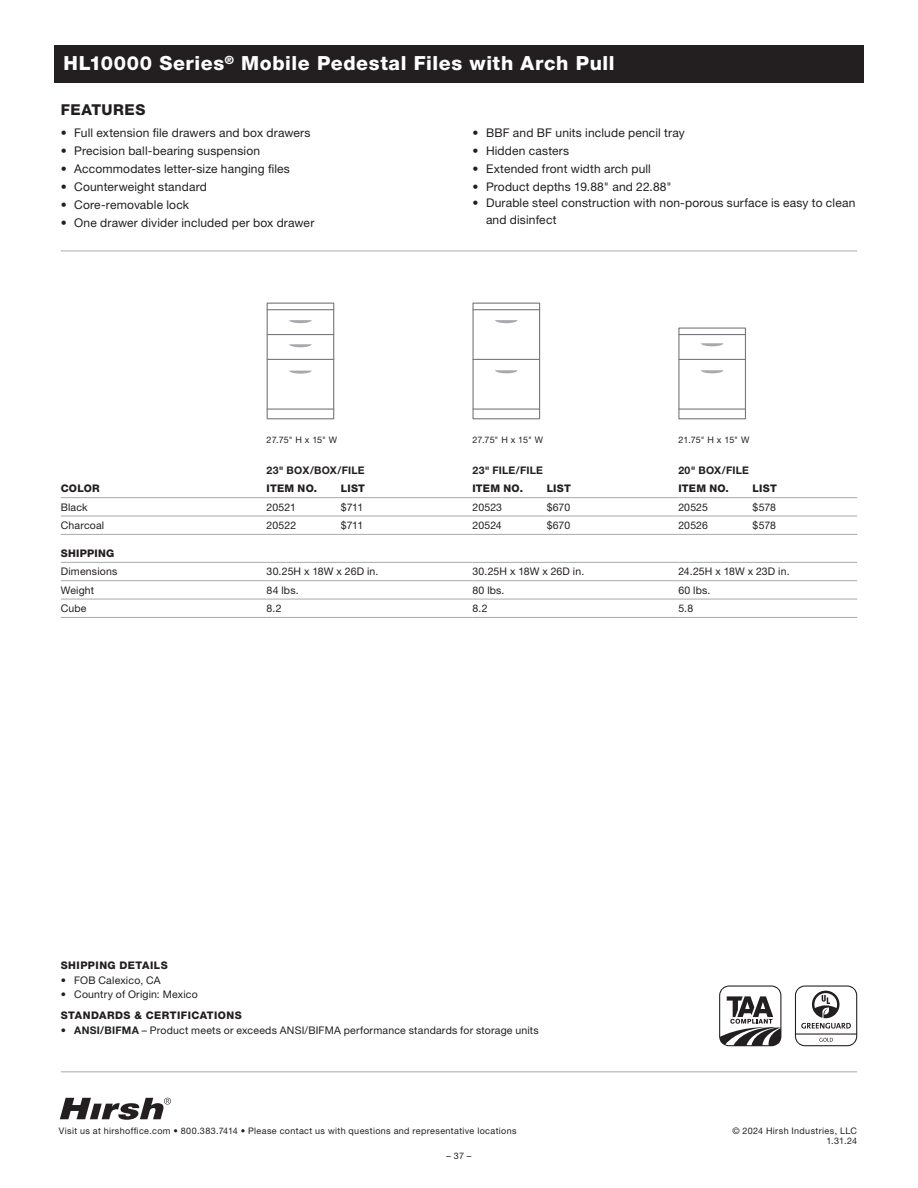
<style>
.page{position:relative;width:918px;height:1188px;background:#fff}
.page>*{position:absolute;margin:0;border:0;box-sizing:border-box;transform-origin:0 0}
.t1{font:800 19.5px "Helvetica Neue LT Std";letter-spacing:.03em;color:#fff}
.t2{font:800 15px "Helvetica Neue LT Std";letter-spacing:.035em;color:#231f20}
.t3{font:12px/16.5px "Helvetica Neue LT Std";letter-spacing:.015em;color:#231f20}
.t4{font:10.5px "Helvetica Neue LT Std";letter-spacing:.015em;color:#231f20}
.t5{font:800 10.5px "Helvetica Neue LT Std";letter-spacing:.03em;color:#231f20}
.t6{font:700 10.5px "Helvetica Neue LT Std";letter-spacing:.015em;color:#231f20}
.t7{font:9px/9.6px "Helvetica Neue LT Std";letter-spacing:.04em;color:#231f20;text-align:right}
.s1{font-weight:700}
</style>
<div class="page">
<svg style="left:60px;top:1098px;width:111px;height:22px"></svg>
<div style="left:54px;top:45px;width:810px;height:38px;background:#231f20"></div>
<hr style="left:61px;top:251px;width:796px;height:1px;background:#a8a9ad">
<hr style="left:61px;top:1071px;width:796px;height:1px;background:#a8a9ad">
<hr style="left:61px;top:497px;width:206px;height:1px;background:#a8a9ad">
<hr style="left:267px;top:497px;width:74px;height:1px;background:#a8a9ad">
<hr style="left:341px;top:497px;width:131px;height:1px;background:#a8a9ad">
<hr style="left:472px;top:497px;width:75px;height:1px;background:#a8a9ad">
<hr style="left:547px;top:497px;width:131px;height:1px;background:#a8a9ad">
<hr style="left:678px;top:497px;width:75px;height:1px;background:#a8a9ad">
<hr style="left:753px;top:497px;width:104px;height:1px;background:#a8a9ad">
<hr style="left:61px;top:516px;width:206px;height:1px;background:#a8a9ad">
<hr style="left:61px;top:534px;width:206px;height:1px;background:#a8a9ad">
<hr style="left:267px;top:516px;width:74px;height:1px;background:#a8a9ad">
<hr style="left:267px;top:534px;width:74px;height:1px;background:#a8a9ad">
<hr style="left:341px;top:516px;width:131px;height:1px;background:#a8a9ad">
<hr style="left:341px;top:534px;width:131px;height:1px;background:#a8a9ad">
<hr style="left:472px;top:516px;width:75px;height:1px;background:#a8a9ad">
<hr style="left:547px;top:516px;width:131px;height:1px;background:#a8a9ad">
<hr style="left:678px;top:516px;width:75px;height:1px;background:#a8a9ad">
<hr style="left:472px;top:534px;width:75px;height:1px;background:#a8a9ad">
<hr style="left:547px;top:534px;width:131px;height:1px;background:#a8a9ad">
<hr style="left:678px;top:534px;width:75px;height:1px;background:#a8a9ad">
<hr style="left:753px;top:516px;width:104px;height:1px;background:#a8a9ad">
<hr style="left:753px;top:534px;width:104px;height:1px;background:#a8a9ad">
<hr style="left:61px;top:562px;width:206px;height:1px;background:#a8a9ad">
<hr style="left:267px;top:562px;width:205px;height:1px;background:#a8a9ad">
<hr style="left:472px;top:562px;width:206px;height:1px;background:#a8a9ad">
<hr style="left:678px;top:562px;width:179px;height:1px;background:#a8a9ad">
<hr style="left:61px;top:580px;width:206px;height:1px;background:#a8a9ad">
<hr style="left:61px;top:599px;width:206px;height:1px;background:#a8a9ad">
<hr style="left:61px;top:617px;width:206px;height:1px;background:#a8a9ad">
<hr style="left:267px;top:580px;width:205px;height:1px;background:#a8a9ad">
<hr style="left:267px;top:599px;width:205px;height:1px;background:#a8a9ad">
<hr style="left:267px;top:617px;width:205px;height:1px;background:#a8a9ad">
<hr style="left:472px;top:580px;width:206px;height:1px;background:#a8a9ad">
<hr style="left:472px;top:599px;width:206px;height:1px;background:#a8a9ad">
<hr style="left:472px;top:617px;width:206px;height:1px;background:#a8a9ad">
<hr style="left:678px;top:580px;width:179px;height:1px;background:#a8a9ad">
<hr style="left:678px;top:599px;width:179px;height:1px;background:#a8a9ad">
<hr style="left:678px;top:617px;width:179px;height:1px;background:#a8a9ad">
<div style="left:472px;top:303px;width:68px;height:116px;border:1px solid #76787b"></div>
<hr style="left:473px;top:409px;width:67px;height:1px;background:#76787b">
<hr style="left:473px;top:359px;width:67px;height:1px;background:#76787b">
<hr style="left:473px;top:309px;width:67px;height:1px;background:#76787b">
<div style="left:267px;top:303px;width:67px;height:116px;border:1px solid #76787b"></div>
<hr style="left:267px;top:409px;width:67px;height:1px;background:#76787b">
<hr style="left:267px;top:359px;width:67px;height:1px;background:#76787b">
<hr style="left:267px;top:309px;width:67px;height:1px;background:#76787b">
<hr style="left:267px;top:334px;width:67px;height:1px;background:#76787b">
<svg style="left:289px;top:320px;width:23px;height:3px"></svg>
<svg style="left:495px;top:320px;width:23px;height:3px"></svg>
<svg style="left:495px;top:370px;width:23px;height:3px"></svg>
<div style="left:678px;top:328px;width:68px;height:91px;border:1px solid #76787b"></div>
<hr style="left:679px;top:409px;width:66px;height:1px;background:#76787b">
<hr style="left:679px;top:334px;width:66px;height:1px;background:#76787b">
<hr style="left:679px;top:359px;width:66px;height:1px;background:#76787b">
<svg style="left:701px;top:343px;width:22px;height:3px"></svg>
<svg style="left:701px;top:370px;width:22px;height:3px"></svg>
<svg style="left:289px;top:344px;width:23px;height:3px"></svg>
<svg style="left:289px;top:371px;width:23px;height:3px"></svg>
<svg style="left:795px;top:986px;width:62px;height:60px"></svg>
<svg style="left:719px;top:985px;width:62px;height:61px"></svg>
<p class="t1" style="left:64px;top:52px;width:553px">HL10000 Series<sup>®</sup> Mobile Pedestal Files with Arch Pull</p>
<p class="t2" style="left:61px;top:101px;width:86px">FEATURES</p>
<p class="t3" style="left:61px;top:124px;width:251px">• Full extension file drawers and box drawers</p>
<p class="t3" style="left:61px;top:142px;width:201px">• Precision ball-bearing suspension</p>
<p class="t3" style="left:61px;top:160px;width:231px">• Accommodates letter-size hanging files</p>
<p class="t3" style="left:61px;top:178px;width:148px">• Counterweight standard</p>
<p class="t3" style="left:61px;top:196px;width:130px">• Core-removable lock</p>
<p class="t3" style="left:61px;top:214px;width:255px">• One drawer divider included per box drawer</p>
<p class="t3" style="left:472px;top:124px;width:214px">• BBF and BF units include pencil tray</p>
<p class="t3" style="left:472px;top:142px;width:98px">• Hidden casters</p>
<p class="t3" style="left:472px;top:160px;width:180px">• Extended front width arch pull</p>
<p class="t3" style="left:472px;top:178px;width:201px">• Product depths 19.88" and 22.88"</p>
<p class="t3" style="left:486px;top:195px;width:371px;text-indent:-14px">• Durable steel construction with non-porous surface is easy to clean and disinfect</p>
<p class="t7" style="left:267px;top:435px;width:72px">27.75" H x 15" W</p>
<p class="t7" style="left:472px;top:435px;width:72px">27.75" H x 15" W</p>
<p class="t7" style="left:678px;top:435px;width:72px">21.75" H x 15" W</p>
<p class="t6" style="left:267px;top:464px;width:99px">23" BOX/BOX/FILE</p>
<p class="t6" style="left:472px;top:464px;width:72px">23" FILE/FILE</p>
<p class="t6" style="left:678px;top:464px;width:72px">20" BOX/FILE</p>
<p class="t5" style="left:61px;top:482px;width:41px">COLOR</p>
<p class="t5" style="left:267px;top:482px;width:52px">ITEM NO.</p>
<p class="t5" style="left:341px;top:482px;width:26px">LIST</p>
<p class="t5" style="left:472px;top:482px;width:52px">ITEM NO.</p>
<p class="t5" style="left:547px;top:482px;width:26px">LIST</p>
<p class="t5" style="left:678px;top:482px;width:52px">ITEM NO.</p>
<p class="t5" style="left:753px;top:482px;width:26px">LIST</p>
<p class="t4" style="left:61px;top:501px;width:28px">Black</p>
<p class="t4" style="left:267px;top:501px;width:31px">20521</p>
<p class="t4" style="left:341px;top:501px;width:24px">$711</p>
<p class="t4" style="left:472px;top:501px;width:31px">20523</p>
<p class="t4" style="left:547px;top:501px;width:25px">$670</p>
<p class="t4" style="left:678px;top:501px;width:31px">20525</p>
<p class="t4" style="left:753px;top:501px;width:25px">$578</p>
<p class="t4" style="left:61px;top:519px;width:45px">Charcoal</p>
<p class="t4" style="left:267px;top:519px;width:31px">20522</p>
<p class="t4" style="left:341px;top:519px;width:24px">$711</p>
<p class="t4" style="left:472px;top:519px;width:31px">20524</p>
<p class="t4" style="left:547px;top:519px;width:25px">$670</p>
<p class="t4" style="left:678px;top:519px;width:31px">20526</p>
<p class="t4" style="left:753px;top:519px;width:25px">$578</p>
<p class="t5" style="left:61px;top:547px;width:55px">SHIPPING</p>
<p class="t4" style="left:61px;top:565px;width:58px">Dimensions</p>
<p class="t4" style="left:267px;top:565px;width:113px">30.25H x 18W x 26D in.</p>
<p class="t4" style="left:472px;top:565px;width:113px">30.25H x 18W x 26D in.</p>
<p class="t4" style="left:678px;top:565px;width:113px">24.25H x 18W x 23D in.</p>
<p class="t4" style="left:61px;top:584px;width:35px">Weight</p>
<p class="t4" style="left:267px;top:584px;width:34px">84 lbs.</p>
<p class="t4" style="left:472px;top:584px;width:34px">80 lbs.</p>
<p class="t4" style="left:678px;top:584px;width:34px">60 lbs.</p>
<p class="t4" style="left:61px;top:602px;width:27px">Cube</p>
<p class="t4" style="left:267px;top:602px;width:17px">8.2</p>
<p class="t4" style="left:472px;top:602px;width:17px">8.2</p>
<p class="t4" style="left:678px;top:602px;width:16px">5.8</p>
<p class="t5" style="left:61px;top:959px;width:109px">SHIPPING DETAILS</p>
<p class="t4" style="left:61px;top:974px;width:101px">• FOB Calexico, CA</p>
<p class="t4" style="left:61px;top:988px;width:139px">• Country of Origin: Mexico</p>
<p class="t5" style="left:61px;top:1009px;width:183px">STANDARDS &amp; CERTIFICATIONS</p>
<p class="t4" style="left:61px;top:1024px;width:479px"><span class="s1">• ANSI/BIFMA</span> – Product meets or exceeds ANSI/BIFMA performance standards for storage units</p>
<p class="t7" style="left:59px;top:1126px;width:459px">Visit us at hirshoffice.com • 800.383.7414 • Please contact us with questions and representative locations</p>
<p class="t7" style="left:732px;top:1126px;width:126px">© 2024 Hirsh Industries, LLC<br>1.31.24</p>
<p class="t7" style="left:447px;top:1151px;width:26px">– 37 –</p>
</div>
